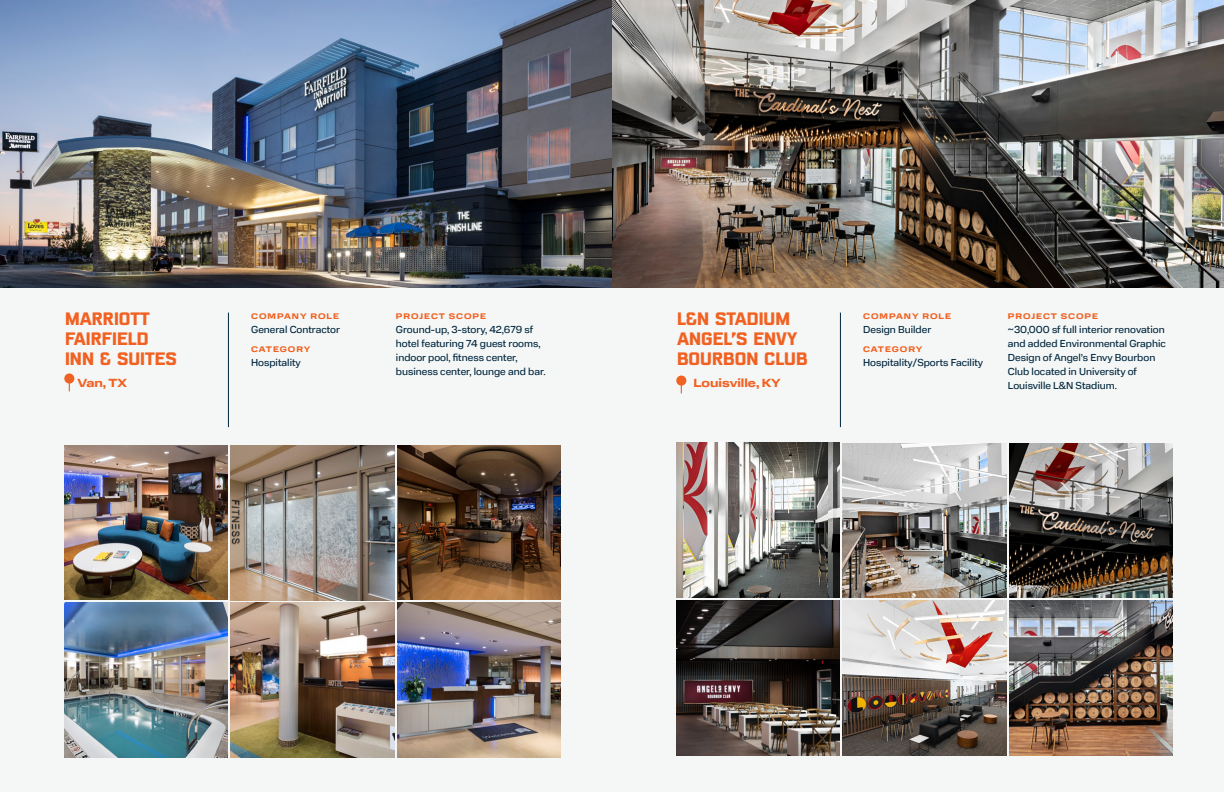
<style>
.page{position:relative;width:1224px;height:792px;background:#f4f7f6}
.page>*{position:absolute;margin:0;border:0;box-sizing:border-box;transform-origin:0 0}
.t1{font:700 18px/20px "BN Kragen";color:#f16122}
.t2{font:700 11.6px "Normalidad Wide";color:#f16122}
.t3{font:10px/14px "Normalidad Text";color:#00253d}
.t4{font:700 8px "Normalidad Wide";letter-spacing:.125em;color:#f16122}
</style>
<div class="page">
<img style="left:0;top:0;width:1224px;height:288px">
<div style="left:676px;top:376px;width:10px;height:10px;background:#f16122;border-radius:50%"></div>
<hr style="left:840px;top:313px;width:1px;height:114px;background:#00253d">
<img style="left:1009px;top:601px;width:163px;height:155px">
<img style="left:1009px;top:443px;width:163px;height:155px">
<img style="left:843px;top:601px;width:163px;height:155px">
<img style="left:676px;top:601px;width:164px;height:154px">
<img style="left:843px;top:443px;width:163px;height:155px">
<img style="left:676px;top:443px;width:164px;height:154px">
<img style="left:397px;top:603px;width:163px;height:155px">
<img style="left:397px;top:446px;width:163px;height:154px">
<img style="left:231px;top:603px;width:163px;height:155px">
<img style="left:64px;top:603px;width:164px;height:154px">
<img style="left:231px;top:445px;width:163px;height:155px">
<img style="left:64px;top:445px;width:164px;height:154px">
<div style="left:64px;top:374px;width:10px;height:10px;background:#f16122;border-radius:50%"></div>
<hr style="left:228px;top:313px;width:1px;height:114px;background:#00253d">
<h1 class="t1" style="left:65px;top:309px;width:113px">MARRIOTT<br>FAIRFIELD<br>INN &amp; SUITES</h1>
<p class="t2" style="left:77px;top:375px;width:51px">Van, TX</p>
<p class="t4" style="left:251px;top:310px;width:89px">COMPANY ROLE</p>
<p class="t3" style="left:251px;top:322px;width:90px">General Contractor</p>
<p class="t4" style="left:251px;top:343px;width:61px">CATEGORY</p>
<p class="t3" style="left:251px;top:355px;width:51px">Hospitality</p>
<p class="t4" style="left:396px;top:310px;width:92px">PROJECT SCOPE</p>
<p class="t3" style="left:396px;top:322px;width:151px">Ground-up, 3-story, 42,679 sf hotel featuring 74 guest rooms, indoor pool, fitness center, business center, lounge and bar.</p>
<h1 class="t1" style="left:677px;top:309px;width:132px">L&amp;N STADIUM<br>ANGEL’S ENVY<br>BOURBON CLUB</h1>
<p class="t2" style="left:694px;top:375px;width:89px">Louisville, KY</p>
<p class="t4" style="left:863px;top:310px;width:89px">COMPANY ROLE</p>
<p class="t3" style="left:863px;top:322px;width:70px">Design Builder</p>
<p class="t4" style="left:863px;top:343px;width:61px">CATEGORY</p>
<p class="t3" style="left:863px;top:355px;width:122px">Hospitality/Sports Facility</p>
<p class="t4" style="left:1008px;top:310px;width:92px">PROJECT SCOPE</p>
<p class="t3" style="left:1008px;top:322px;width:160px">~30,000 sf full interior renovation and added Environmental Graphic<br>Design of Angel’s Envy Bourbon<br>Club located in University of<br>Louisville L&amp;N Stadium.</p>
</div>
